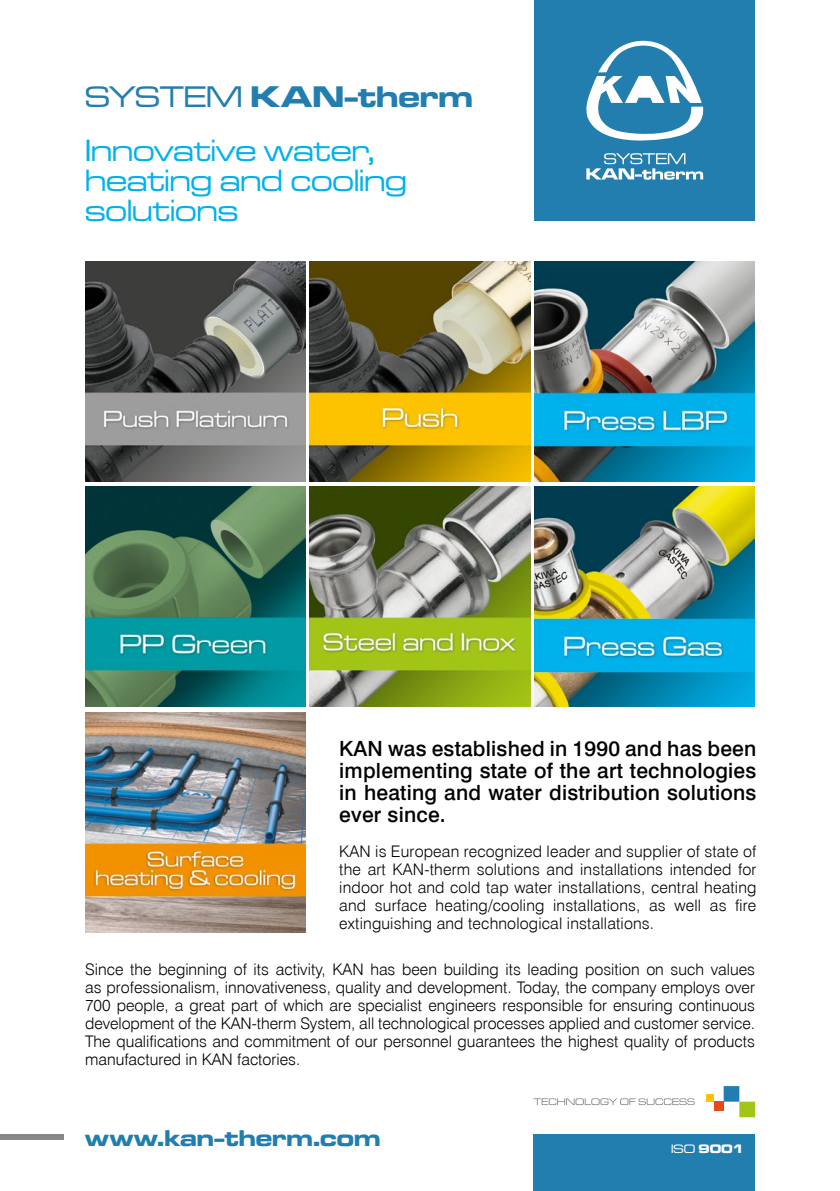
<style>
.page{position:relative;width:840px;height:1191px;background:#fff}
.page>*{position:absolute;margin:0;border:0;box-sizing:border-box;transform-origin:0 0}
.t1{font:32px/30px "Microgramma D Med Ext";color:#00b1eb}
.t2{font:31px "Microgramma D Bol Ext";color:#227eae}
.t3{font:23.8px "Microgramma D Bol Ext";color:#227eae}
.t4{font:21px/22px "Swis 721 Md EU";letter-spacing:.01em;color:#000;text-align:justify}
.t5{font:16px/18px "Swis 721 Lt EU";letter-spacing:.005em;color:#000;text-align:justify}
.t6{font:12.8px "Microgramma D Bol Ext";color:#fff}
.s1{font-family:"Microgramma D Med Ext"}
</style>
<div class="page">
<img style="left:85px;top:712px;width:220px;height:220px">
<img style="left:85px;top:487px;width:220px;height:220px">
<img style="left:85px;top:262px;width:220px;height:220px">
<img style="left:310px;top:262px;width:219px;height:220px">
<img style="left:310px;top:487px;width:219px;height:220px">
<img style="left:534px;top:262px;width:220px;height:220px">
<img style="left:534px;top:487px;width:220px;height:220px">
<div style="left:534px;top:0;width:220px;height:220px;background:#227eae"></div>
<svg style="left:586px;top:40px;width:118px;height:140px"></svg>
<div style="left:533px;top:1134px;width:221px;height:57px;background:#227eae"></div>
<div style="left:0;top:1134px;width:64px;height:6px;background:#878787"></div>
<div style="left:713px;top:1101px;width:10px;height:10px;background:#e84919"></div>
<div style="left:706px;top:1094px;width:7px;height:7px;background:#fdc300"></div>
<div style="left:739px;top:1101px;width:15px;height:16px;background:#a2c617"></div>
<div style="left:723px;top:1086px;width:16px;height:15px;background:#227eae"></div>
<svg style="left:533px;top:1098px;width:161px;height:7px"></svg>
<h2 class="t2" style="left:85px;top:75px;width:389px"><span class="s1">SYSTEM</span> KAN‑therm</h2>
<h1 class="t1" style="left:85px;top:134px;width:323px">Innovative water, heating and cooling solutions</h1>
<h3 class="t4" style="left:339px;top:738px;width:418px">KAN was established in 1990 and has been implementing state of the art technologies in heating and water distribution solutions ever since.</h3>
<p class="t5" style="left:339px;top:842px;width:418px">KAN is European recognized leader and supplier of state of the art KAN-therm solutions and installations intended for indoor hot and cold tap water installations, central heating and surface heating/cooling installations, as well as fire extinguishing and technological installations.</p>
<p class="t5" style="left:85px;top:960px;width:671px">Since the beginning of its activity, KAN has been building its leading position on such values as professionalism, innovativeness, quality and development. Today, the company employs over 700 people, a great part of which are specialist engineers responsible for ensuring continuous development of the KAN-therm System, all technological processes applied and customer service.<br>The qualifications and commitment of our personnel guarantees the highest quality of products manufactured in KAN factories.</p>
<h3 class="t3" style="left:85px;top:1121px;width:296px">www.kan-therm.com</h3>
<p class="t6" style="left:670px;top:1140px;width:74px"><span class="s1">ISO</span> 9001</p>
</div>
